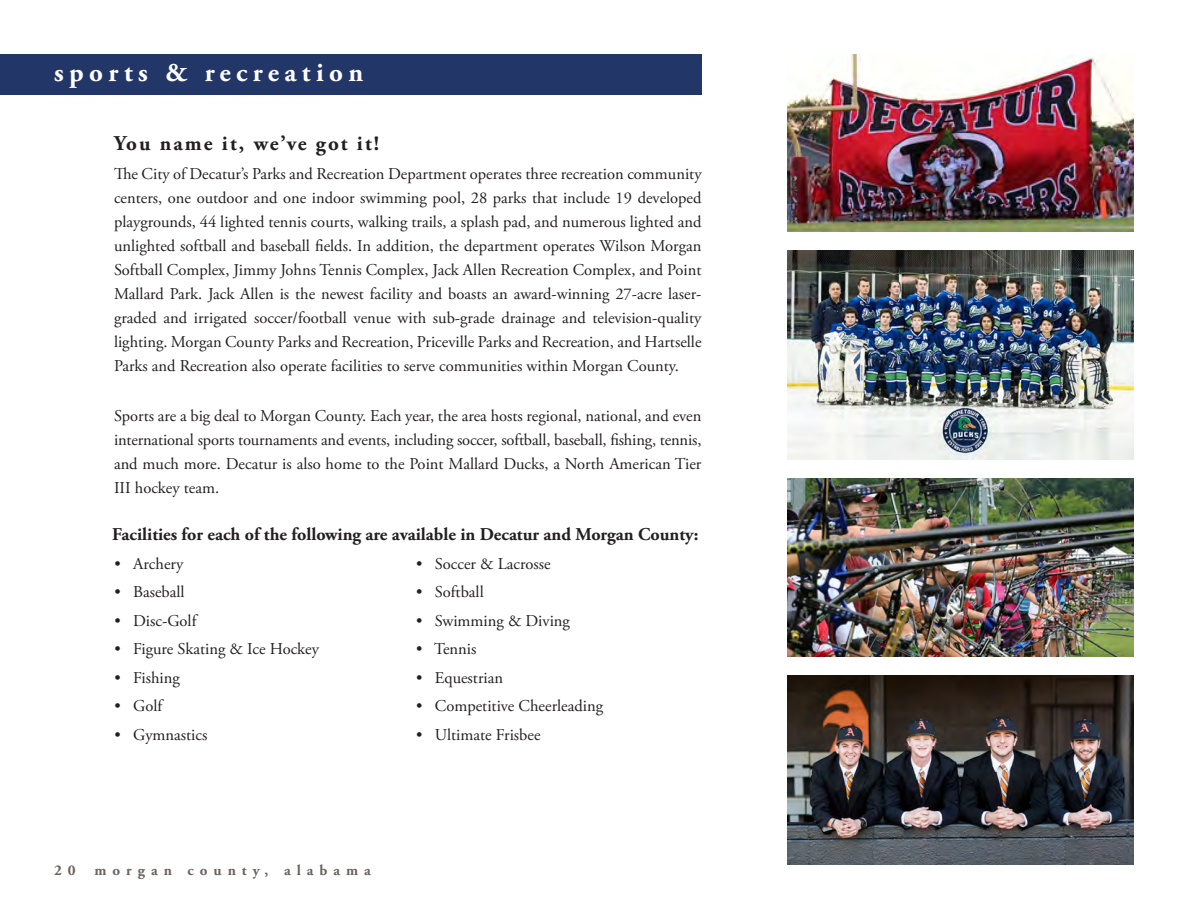
<style>
.page{position:relative;width:1188px;height:918px;background:#fff}
.page>*{position:absolute;margin:0;border:0;box-sizing:border-box;transform-origin:0 0}
.t1{font:700 27px "Adobe Garamond Pro";letter-spacing:.2em;color:#fff}
.t2{font:700 21px "Adobe Garamond Pro";letter-spacing:.1em;color:#231f20}
.t3{font:700 18px "Adobe Garamond Pro";color:#231f20}
.t4{font:16.5px/24px "Adobe Garamond Pro";color:#231f20;text-align:justify}
.t5{font:700 15px "Adobe Garamond Pro";letter-spacing:.4em;color:#6b6360}
</style>
<div class="page">
<div style="left:0;top:54px;width:702px;height:40px;background:#223668"></div>
<img style="left:788px;top:675px;width:346px;height:189px">
<img style="left:788px;top:478px;width:346px;height:179px">
<img style="left:788px;top:250px;width:346px;height:210px">
<img style="left:788px;top:54px;width:346px;height:177px">
<p class="t1" style="left:54px;top:57px;width:311px">sports &amp; recreation</p>
<p class="t2" style="left:114px;top:131px;width:267px">You name it, we’ve got it!</p>
<p class="t4" style="left:114px;top:163px;width:589px">The City of Decatur’s Parks and Recreation Department operates three recreation community centers, one outdoor and one indoor swimming pool, 28 parks that include 19 developed playgrounds, 44 lighted tennis courts, walking trails, a splash pad, and numerous lighted and unlighted softball and baseball fields. In addition, the department operates Wilson Morgan Softball Complex, Jimmy Johns Tennis Complex, Jack Allen Recreation Complex, and Point Mallard Park. Jack Allen is the newest facility and boasts an award-winning 27-acre laser&shy;graded and irrigated soccer/football venue with sub-grade drainage and television-quality lighting. Morgan County Parks and Recreation, Priceville Parks and Recreation, and Hartselle Parks and Recreation also operate facilities to serve communities within Morgan County.</p>
<p class="t4" style="left:114px;top:405px;width:589px">Sports are a big deal to Morgan County. Each year, the area hosts regional, national, and even international sports tournaments and events, including soccer, softball, baseball, fishing, tennis, and much more. Decatur is also home to the Point Mallard Ducks, a North American Tier III hockey team.</p>
<p class="t3" style="left:112px;top:524px;width:588px">Facilities for each of the following are available in Decatur and Morgan County:</p>
<p class="t4" style="left:114px;top:552px;width:71px">• Archery</p>
<p class="t4" style="left:114px;top:581px;width:72px">• Baseball</p>
<p class="t4" style="left:114px;top:609px;width:84px">• Disc-Golf</p>
<p class="t4" style="left:114px;top:638px;width:206px">• Figure Skating &amp; Ice Hockey</p>
<p class="t4" style="left:114px;top:666px;width:67px">• Fishing</p>
<p class="t4" style="left:114px;top:695px;width:49px">• Golf</p>
<p class="t4" style="left:114px;top:723px;width:95px">• Gymnastics</p>
<p class="t4" style="left:416px;top:552px;width:136px">• Soccer &amp; Lacrosse</p>
<p class="t4" style="left:416px;top:581px;width:69px">• Softball</p>
<p class="t4" style="left:416px;top:609px;width:155px">• Swimming &amp; Diving</p>
<p class="t4" style="left:416px;top:638px;width:62px">• Tennis</p>
<p class="t4" style="left:416px;top:666px;width:88px">• Equestrian</p>
<p class="t4" style="left:416px;top:695px;width:188px">• Competitive Cheerleading</p>
<p class="t4" style="left:416px;top:723px;width:126px">• Ultimate Frisbee</p>
<p class="t5" style="left:54px;top:861px;width:23px">2 0</p>
<p class="t5" style="left:94px;top:861px;width:278px">morgan county, alabama</p>
</div>
